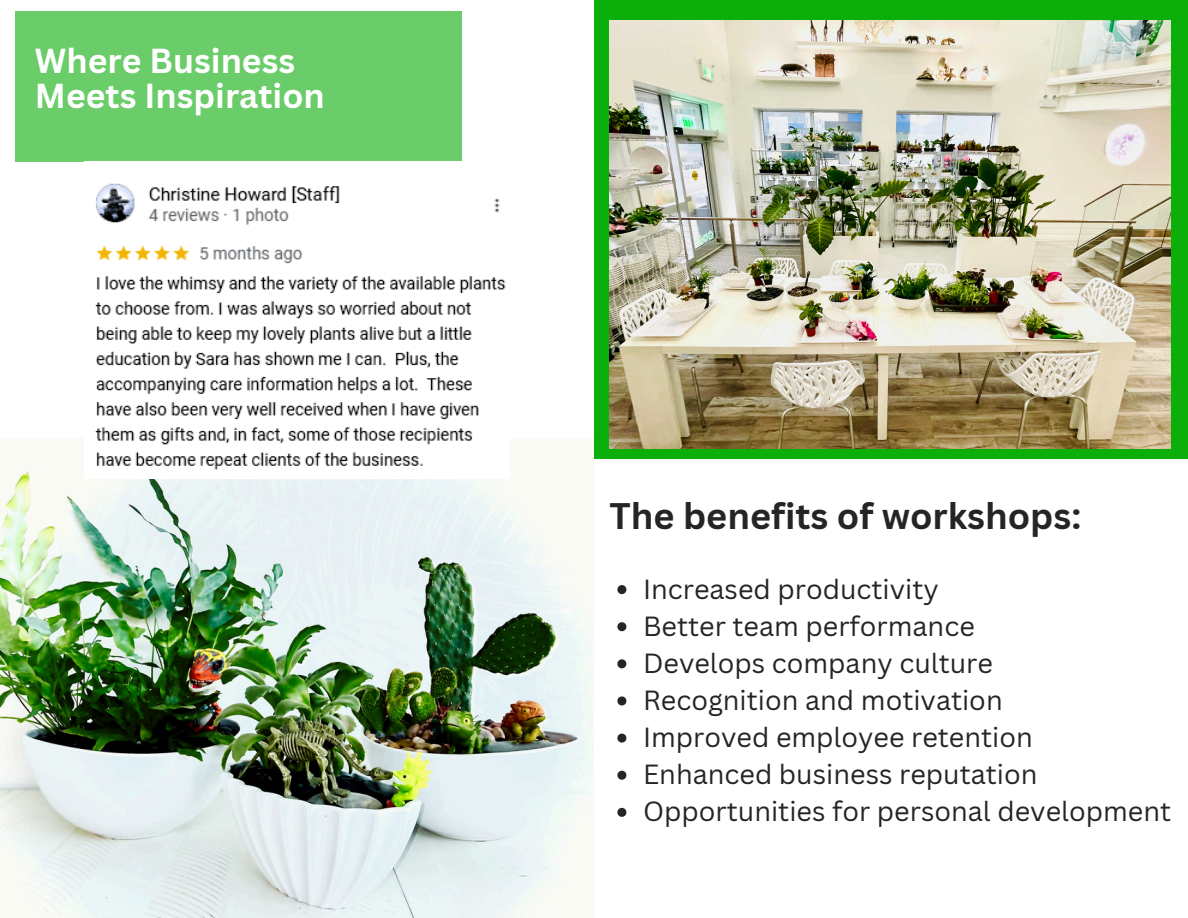
<style>
.page{position:relative;width:1188px;height:918px;background:#fff}
.page>*{position:absolute;margin:0;border:0;box-sizing:border-box;transform-origin:0 0}
.t1{font:700 36px "Canva Sans";color:#242525}
.t2{font:700 33.75px/34.8px "Canva Sans";color:#fff}
.t3{font:27px "Canva Sans";color:#242525}
</style>
<div class="page">
<div style="left:594px;top:0;width:594px;height:459px;background:#0cae0a"></div>
<img style="left:610px;top:20px;width:561px;height:429px">
<div style="left:15px;top:11px;width:447px;height:151px;background:#6bcd6a"></div>
<img style="left:0;top:471px;width:594px;height:447px">
<img style="left:84px;top:183px;width:425px;height:296px">
<svg style="left:617px;top:585px;width:9px;height:9px"></svg>
<svg style="left:617px;top:622px;width:9px;height:9px"></svg>
<svg style="left:617px;top:659px;width:9px;height:9px"></svg>
<svg style="left:617px;top:696px;width:9px;height:9px"></svg>
<svg style="left:617px;top:734px;width:9px;height:9px"></svg>
<svg style="left:617px;top:771px;width:9px;height:9px"></svg>
<svg style="left:617px;top:808px;width:9px;height:9px"></svg>
<p class="t2" style="left:35px;top:43px;width:291px">Where Business<br>Meets Inspiration</p>
<p class="t1" style="left:610px;top:490px;width:473px">The benefits of workshops:</p>
<h1 class="t3" style="left:643px;top:570px;width:297px">Increased productivity</h1>
<p class="t3" style="left:643px;top:607px;width:333px">Better team performance</p>
<p class="t3" style="left:643px;top:644px;width:351px">Develops company culture</p>
<p class="t3" style="left:643px;top:681px;width:361px">Recognition and motivation</p>
<p class="t3" style="left:643px;top:718px;width:391px">Improved employee retention</p>
<p class="t3" style="left:643px;top:755px;width:396px">Enhanced business reputation</p>
<p class="t3" style="left:643px;top:793px;width:530px">Opportunities for personal development</p>
</div>
